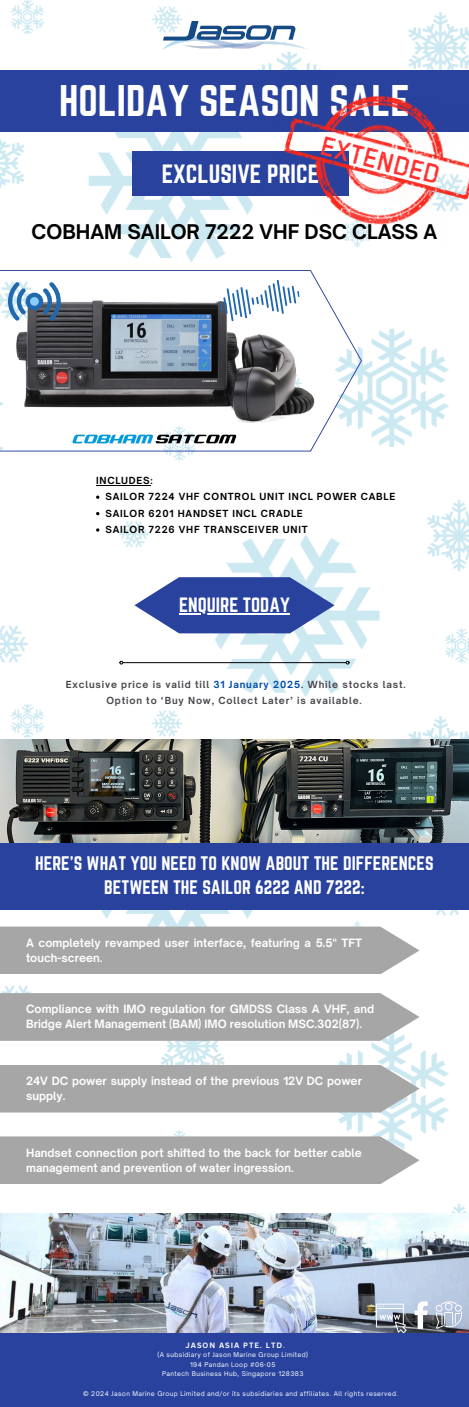
<style>
.page{position:relative;width:469px;height:1407px;background:#fff}
.page>*{position:absolute;margin:0;border:0;box-sizing:border-box;transform-origin:0 0}
.t1{font:38.75px "Norwester";color:#fff}
.t2{font:30.31px "Handelson Five";color:#ff3131}
.t3{font:23.12px "Norwester";color:#fff}
.t4{font:700 19.38px "Open Sauce One";color:#000}
.t5{font:18.12px "Norwester";color:#fff}
.t6{font:17.19px/23.9px "Norwester";color:#fff;text-align:center}
.t7{font:700 11px/15px "Open Sauce One";color:#fff}
.t8{font:700 9.38px "Open Sauce One";letter-spacing:.085em;color:#000}
.t9{font:700 9.38px "Open Sauce One";letter-spacing:.09em;color:#4a484d}
.t10{font:700 7.5px "Canva Sans";letter-spacing:.13em;color:#fff}
.t11{font:6.25px "Open Sauce One";letter-spacing:.065em;color:#fff}
.s1{color:#004aad}
.s2{font-weight:400}
</style>
<div class="page">
<img style="left:0;top:0;width:469px;height:1213px">
<div style="left:0;top:70px;width:469px;height:62px;background:#28429d"></div>
<svg style="left:0;top:270px;width:362px;height:181px"></svg>
<div style="left:132px;top:152px;width:217px;height:44px;background:#28429d"></div>
<img style="left:64px;top:426px;width:180px;height:25px">
<svg style="left:134px;top:577px;width:200px;height:56px"></svg>
<hr style="left:179px;top:613px;width:111px;height:1px;background:#fff">
<hr style="left:123px;top:662px;width:223px;height:1px;background:#000">
<svg style="left:119px;top:660px;width:4px;height:4px"></svg>
<svg style="left:346px;top:660px;width:3px;height:4px"></svg>
<svg style="left:5px;top:282px;width:58px;height:39px"></svg>
<div style="left:0;top:842px;width:469px;height:67px;background:#28429d"></div>
<img style="left:0;top:740px;width:469px;height:102px">
<div style="left:0;top:926px;width:419px;height:48px;background:#a6a6a6"></div>
<div style="left:0;top:993px;width:419px;height:47px;background:#a6a6a6"></div>
<div style="left:0;top:1064px;width:419px;height:48px;background:#a6a6a6"></div>
<div style="left:0;top:1136px;width:419px;height:48px;background:#a6a6a6"></div>
<svg style="left:219px;top:280px;width:81px;height:41px"></svg>
<img style="left:0;top:1213px;width:469px;height:120px">
<img style="left:162px;top:22px;width:145px;height:27px">
<div style="left:0;top:1333px;width:469px;height:73px;background:#28429d"></div>
<svg style="left:414px;top:1301px;width:13px;height:27px"></svg>
<svg style="left:435px;top:1301px;width:27px;height:27px"></svg>
<svg style="left:376px;top:1303px;width:30px;height:30px"></svg>
<img style="left:252px;top:63px;width:217px;height:193px">
<hr style="left:96px;top:485px;width:54px;height:1px;background:#000">
<svg style="left:96px;top:495px;width:3px;height:4px"></svg>
<p class="t1" style="left:59px;top:78px;width:352px">HOLIDAY SEASON SALE</p>
<p class="t2" style="left:325px;top:130px;width:123px;rotate:14deg">EXTENDED</p>
<p class="t3" style="left:162px;top:160px;width:159px">EXCLUSIVE PRICE</p>
<h3 class="t4" style="left:32px;top:219px;width:407px">COBHAM SAILOR 7222 VHF DSC CLASS A</h3>
<p class="t8" style="left:96px;top:474px;width:58px">INCLUDES:</p>
<p class="t8" style="left:105px;top:491px;width:291px">SAILOR 7224 VHF CONTROL UNIT INCL POWER CABLE</p>
<p class="t8" style="left:105px;top:507px;width:199px">SAILOR 6201 HANDSET INCL CRADLE</p>
<p class="t8" style="left:105px;top:523px;width:204px">SAILOR 7226 VHF TRANSCEIVER UNIT</p>
<h2 class="t5" style="left:179px;top:594px;width:112px">ENQUIRE TODAY</h2>
<p class="t9" style="left:66px;top:679px;width:341px">Exclusive price is valid till <span class="s1">31 January 2025</span>. While stocks last.</p>
<h5 class="t9" style="left:106px;top:694px;width:257px">Option to ‘Buy Now, Collect Later’ is available.</h5>
<h1 class="t6" style="left:35px;top:851px;width:400px">HERE’S WHAT YOU NEED TO KNOW ABOUT THE DIFFERENCES<br>BETWEEN THE SAILOR 6222 AND 7222:</h1>
<h4 class="t7" style="left:26px;top:935px;width:337px">A completely revamped user interface, featuring a 5.5" TFT touch-screen.</h4>
<p class="t7" style="left:26px;top:1001px;width:349px">Compliance with IMO regulation for GMDSS Class A VHF, and<br>Bridge Alert Management (BAM) IMO resolution MSC.302(87).</p>
<p class="t7" style="left:26px;top:1073px;width:337px">24V DC power supply instead of the previous 12V DC power supply.</p>
<p class="t7" style="left:26px;top:1144px;width:337px">Handset connection port shifted to the back for better cable management and prevention of water ingression.</p>
<p class="t10" style="left:186px;top:1339px;width:101px">JASON ASIA PTE. LTD<span class="s2">.</span></p>
<p class="t11" style="left:157px;top:1350px;width:152px">(A subsidiary of Jason Marine Group Limited)</p>
<p class="t11" style="left:190px;top:1360px;width:87px">194 Pandan Loop #06-05</p>
<p class="t11" style="left:162px;top:1369px;width:143px">Pantech Business Hub, Singapore 128383</p>
<h6 class="t11" style="left:83px;top:1389px;width:316px">© 2024 Jason Marine Group Limited and/or its subsidiaries and affiliates. All rights reserved.</h6>
</div>
